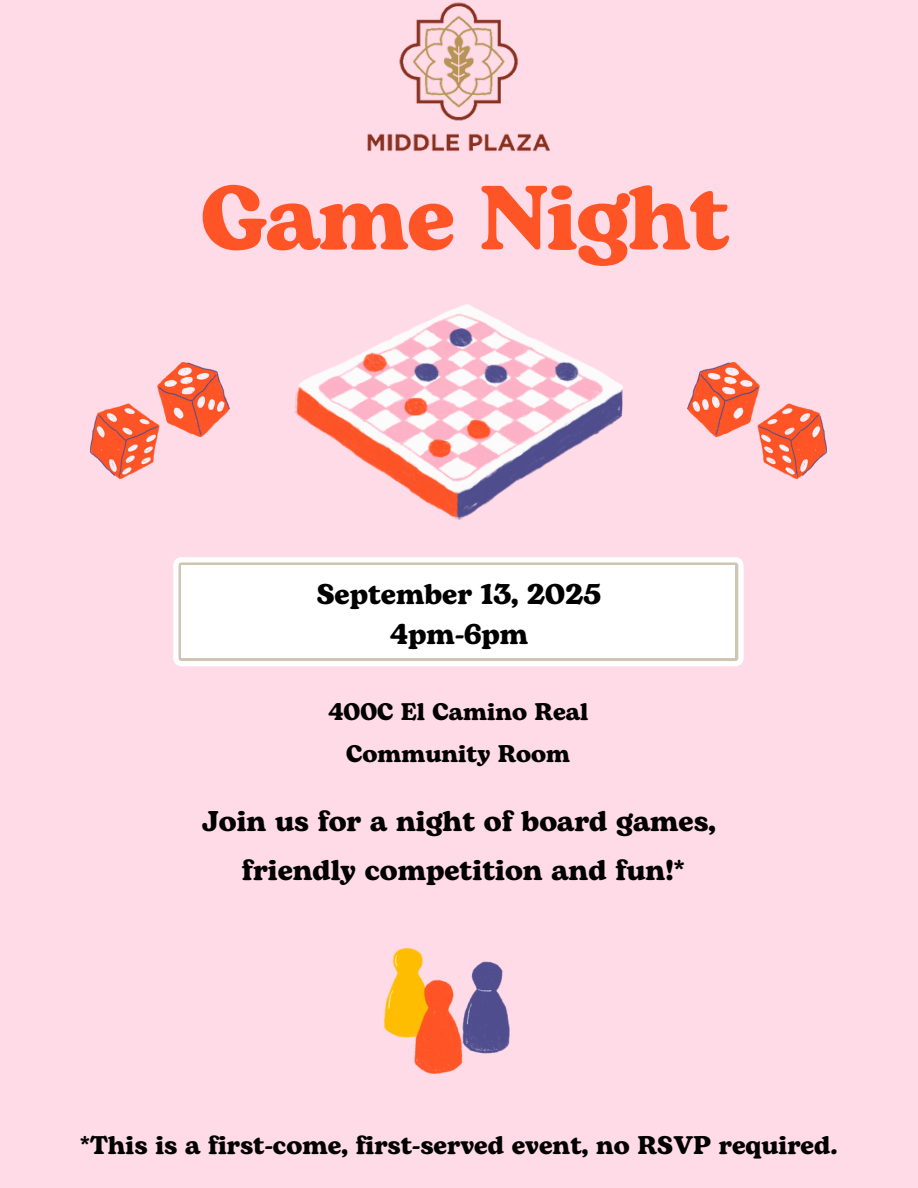
<style>
.page{position:relative;width:918px;height:1188px;background:#ffdae7}
.page>*{position:absolute;margin:0;border:0;box-sizing:border-box;transform-origin:0 0}
.t1{font:700 90.6px "Bogart";letter-spacing:-.02em;color:#ff5426}
.t2{font:700 28.5px/49.5px "Bogart";color:#000;text-align:center}
.t3{font:700 25.5px "Bogart";color:#000}
.t4{font:700 24px "Bogart";color:#000}
</style>
<div class="page">
<img style="left:294px;top:304px;width:329px;height:216px">
<img style="left:91px;top:363px;width:139px;height:116px">
<img style="left:367px;top:2px;width:183px;height:150px">
<img style="left:687px;top:363px;width:140px;height:116px">
<img style="left:384px;top:949px;width:125px;height:124px">
<div style="left:173px;top:557px;width:571px;height:109px;background:#fff;border-radius:8px"></div>
<svg style="left:179px;top:562px;width:559px;height:99px;background:#d2c8b7"></svg>
<div style="left:181px;top:565px;width:554px;height:93px;background:#fff"></div>
<p class="t1" style="left:201px;top:153px;width:531px">Game Night</p>
<p class="t2" style="left:317px;top:571px;width:286px">September 13, 2025</p>
<h2 class="t2" style="left:390px;top:611px;width:140px">4pm-6pm</h2>
<p class="t4" style="left:328px;top:694px;width:262px">400C El Camino Real</p>
<p class="t4" style="left:346px;top:736px;width:226px">Community Room</p>
<h1 class="t2" style="left:202px;top:798px;width:515px">Join us for a night of board games, friendly competition and fun!*</h1>
<p class="t3" style="left:80px;top:1127px;width:759px">*This is a first-come, first-served event, no RSVP required.</p>
</div>
